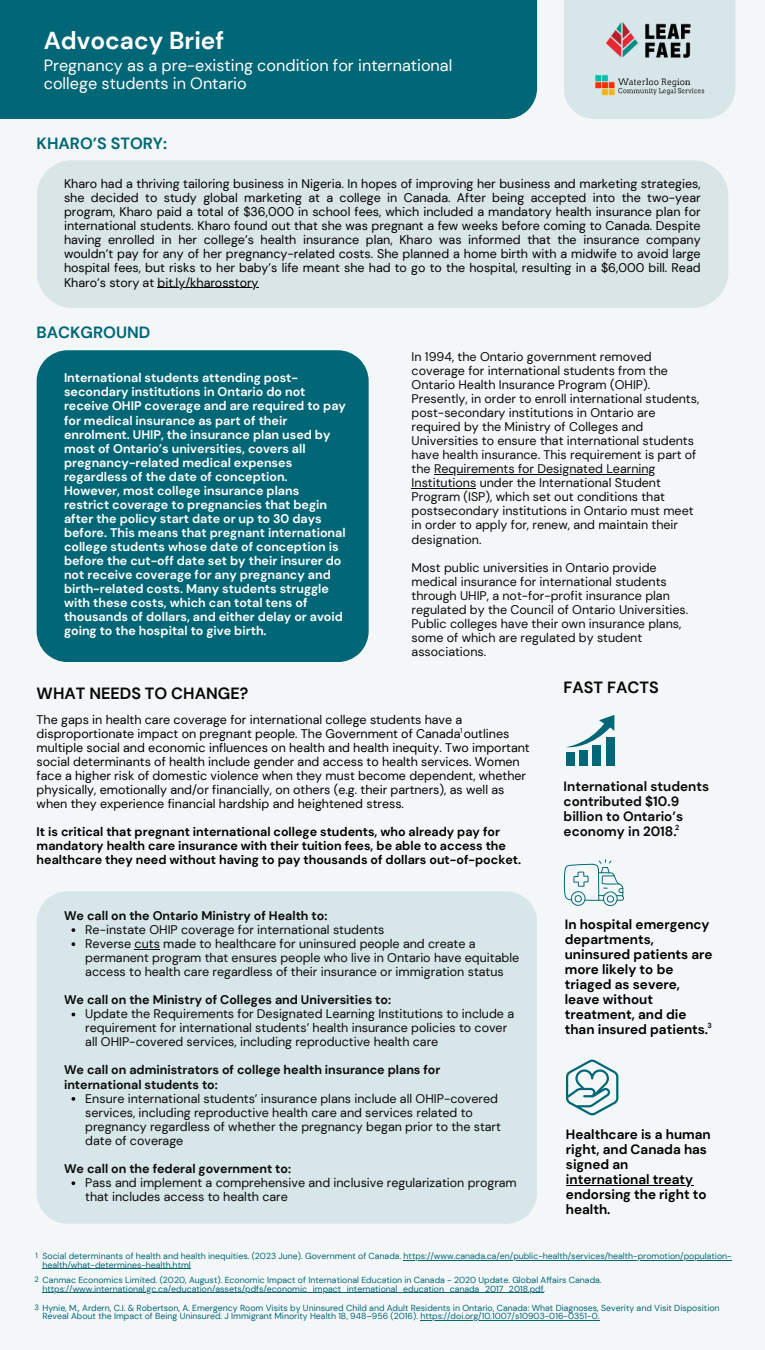
<style>
.page{position:relative;width:765px;height:1350px;background:#f4f7f8}
.page>*{position:absolute;margin:0;border:0;box-sizing:border-box;transform-origin:0 0}
.t1{font:700 24.5px "DM Sans";color:#fff}
.t2{font:16.25px/17.8px "DM Sans";color:#fff}
.t3{font:700 16.25px "DM Sans";color:#090909}
.t4{font:700 16.25px "DM Sans";color:#016776}
.t5{font:700 13.5px/15px "DM Sans";color:#000}
.t6{font:700 13.5px/15px "DM Sans";color:#090909}
.t7{font:12.5px/14px "DM Sans";color:#090909}
.t8{font:12.5px/14.1px "DM Sans";color:#000}
.t9{font:700 12.5px/14px "DM Sans";color:#fff}
.t10{font:700 12.5px/14px "DM Sans";color:#000}
.t11{font:700 12.5px/14px "DM Sans";color:#090909}
.t12{font:8.75px/8.8px "DM Sans";color:#016776}
.t13{font:7.62px "DM Sans";color:#016776}
.t14{font:700 7.38px "DM Sans";color:#090909}
.t15{font:7.38px "DM Sans";color:#090909}
</style>
<div class="page">
<div style="left:564px;top:0;width:172px;height:119px;background:#d7e6e8"></div>
<img style="left:595px;top:74px;width:110px;height:22px">
<img style="left:607px;top:23px;width:84px;height:35px">
<div style="left:37px;top:350px;width:332px;height:312px;background:#016776"></div>
<div style="left:37px;top:891px;width:500px;height:333px;background:#d7e6e8"></div>
<div style="left:566px;top:752px;width:9px;height:13px;background:#016776"></div>
<div style="left:579px;top:750px;width:9px;height:15px;background:#016776"></div>
<div style="left:592px;top:745px;width:9px;height:20px;background:#016776"></div>
<div style="left:606px;top:737px;width:8px;height:28px;background:#016776"></div>
<svg style="left:566px;top:715px;width:48px;height:33px"></svg>
<svg style="left:566px;top:1059px;width:52px;height:56px"></svg>
<svg style="left:564px;top:859px;width:60px;height:47px"></svg>
<div style="left:0;top:0;width:537px;height:119px;background:#016776"></div>
<div style="left:37px;top:160px;width:691px;height:148px;background:#dae5e8"></div>
<hr style="left:434px;top:474px;width:222px;height:1px;background:#090909">
<hr style="left:412px;top:488px;width:64px;height:1px;background:#090909">
<svg style="left:72px;top:928px;width:3px;height:4px"></svg>
<svg style="left:72px;top:942px;width:3px;height:4px"></svg>
<svg style="left:135px;top:949px;width:25px;height:1px"></svg>
<svg style="left:72px;top:1097px;width:3px;height:4px"></svg>
<svg style="left:72px;top:1181px;width:3px;height:4px"></svg>
<hr style="left:566px;top:1185px;width:127px;height:1px;background:#000">
<hr style="left:158px;top:287px;width:101px;height:1px;background:#000">
<hr style="left:42px;top:1292px;width:502px;height:1px;background:#016776">
<hr style="left:420px;top:1320px;width:179px;height:1px;background:#016776">
<hr style="left:404px;top:1260px;width:328px;height:1px;background:#016776">
<hr style="left:42px;top:1268px;width:149px;height:1px;background:#016776">
<h1 class="t1" style="left:44px;top:25px;width:182px">Advocacy Brief</h1>
<h2 class="t2" style="left:44px;top:57px;width:410px">Pregnancy as a pre-existing condition for international college students in Ontario</h2>
<h2 class="t4" style="left:37px;top:133px;width:132px">KHARO’S STORY:</h2>
<p class="t8" style="left:64px;top:177px;width:638px;text-align:justify">Kharo had a thriving tailoring business in Nigeria. In hopes of improving her business and marketing strategies, she decided to study global marketing at a college in Canada. After being accepted into the two-year program, Kharo paid a total of $36,000 in school fees, which included a mandatory health insurance plan for international students. Kharo found out that she was pregnant a few weeks before coming to Canada. Despite having enrolled in her college’s health insurance plan, Kharo was informed that the insurance company wouldn’t pay for any of her pregnancy-related costs. She planned a home birth with a midwife to avoid large hospital fees, but risks to her baby’s life meant she had to go to the hospital, resulting in a $6,000 bill. Read Kharo’s story at bit.ly/kharosstory</p>
<h2 class="t4" style="left:37px;top:322px;width:115px">BACKGROUND</h2>
<p class="t9" style="left:64px;top:371px;width:284px">International students attending post&shy;secondary institutions in Ontario do not receive OHIP coverage and are required to pay for medical insurance as part of their enrolment. UHIP, the insurance plan used by most of Ontario’s universities, covers all pregnancy-related medical expenses regardless of the date of conception.<br>However, most college insurance plans restrict coverage to pregnancies that begin after the policy start date or up to 30 days before. This means that pregnant international college students whose date of conception is before the cut-off date set by their insurer do not receive coverage for any pregnancy and birth-related costs. Many students struggle with these costs, which can total tens of thousands of dollars, and either delay or avoid going to the hospital to give birth.</p>
<h2 class="t3" style="left:37px;top:684px;width:213px">WHAT NEEDS TO CHANGE?</h2>
<p class="t7" style="left:412px;top:349px;width:289px">In 1994, the Ontario government removed coverage for international students from the Ontario Health Insurance Program (OHIP).<br>Presently, in order to enroll international students, post-secondary institutions in Ontario are required by the Ministry of Colleges and Universities to ensure that international students have health insurance. This requirement is part of the Requirements for Designated Learning Institutions under the International Student Program (ISP), which set out conditions that postsecondary institutions in Ontario must meet in order to apply for, renew, and maintain their designation.</p>
<p class="t7" style="left:412px;top:560px;width:278px">Most public universities in Ontario provide medical insurance for international students through UHIP, a not-for-profit insurance plan regulated by the Council of Ontario Universities.<br>Public colleges have their own insurance plans, some of which are regulated by student associations.</p>
<h2 class="t3" style="left:564px;top:678px;width:97px">FAST FACTS</h2>
<p class="t8" style="left:37px;top:712px;width:495px">The gaps in health care coverage for international college students have a disproportionate impact on pregnant people. The Government of Canada outlines multiple social and economic influences on health and health inequity. Two important social determinants of health include gender and access to health services. Women face a higher risk of domestic violence when they must become dependent, whether physically, emotionally and/or financially, on others (e.g. their partners), as well as when they experience financial hardship and heightened stress.</p>
<p class="t10" style="left:37px;top:825px;width:486px">It is critical that pregnant international college students, who already pay for mandatory health care insurance with their tuition fees, be able to access the healthcare they need without having to pay thousands of dollars out-of-pocket.</p>
<p class="t15" style="left:460px;top:726px;width:4px">1</p>
<p class="t11" style="left:64px;top:908px;width:265px">We call on the Ontario Ministry of Health to:</p>
<p class="t7" style="left:85px;top:922px;width:436px">Re-instate OHIP coverage for international students<br>Reverse cuts made to healthcare for uninsured people and create a permanent program that ensures people who live in Ontario have equitable access to health care regardless of their insurance or immigration status</p>
<p class="t11" style="left:64px;top:993px;width:329px">We call on the Ministry of Colleges and Universities to:</p>
<p class="t7" style="left:85px;top:1007px;width:430px">Update the Requirements for Designated Learning Institutions to include a requirement for international students’ health insurance policies to cover all OHIP-covered services, including reproductive health care</p>
<p class="t11" style="left:64px;top:1063px;width:378px">We call on administrators of college health insurance plans for international students to:</p>
<p class="t7" style="left:85px;top:1091px;width:417px">Ensure international students’ insurance plans include all OHIP-covered services, including reproductive health care and services related to pregnancy regardless of whether the pregnancy began prior to the start date of coverage</p>
<p class="t11" style="left:64px;top:1162px;width:229px">We call on the federal government to:</p>
<p class="t7" style="left:85px;top:1176px;width:433px">Pass and implement a comprehensive and inclusive regularization program that includes access to health care</p>
<p class="t6" style="left:564px;top:779px;width:147px">International students contributed $10.9 billion to Ontario’s economy in 2018.</p>
<p class="t14" style="left:675px;top:822px;width:6px">2</p>
<p class="t5" style="left:565px;top:917px;width:149px">In hospital emergency departments, uninsured patients are more likely to be triaged as severe, leave without treatment, and die than insured patients.</p>
<p class="t14" style="left:707px;top:1021px;width:6px">3</p>
<p class="t5" style="left:566px;top:1127px;width:146px">Healthcare is a human right, and Canada has signed an international treaty endorsing the right to health.</p>
<p class="t12" style="left:42px;top:1252px;width:691px">Social determinants of health and health inequities. (2023 June). Government of Canada. https://www.canada.ca/en/public-health/services/health-promotion/population&shy;health/what-determines-health.html</p>
<p class="t13" style="left:36px;top:1251px;width:4px">1</p>
<p class="t12" style="left:42px;top:1275px;width:561px">Canmac Economics Limited. (2020, August). Economic Impact of International Education in Canada - 2020 Update. Global Affairs Canada. https://www.international.gc.ca/education/assets/pdfs/economic_impact_international_education_canada_2017_2018.pdf.</p>
<p class="t13" style="left:35px;top:1274px;width:6px">2</p>
<p class="t13" style="left:34px;top:1302px;width:6px">3</p>
<p class="t12" style="left:42px;top:1303px;width:679px">Hynie, M., Ardern, C.I. &amp; Robertson, A. Emergency Room Visits by Uninsured Child and Adult Residents in Ontario, Canada: What Diagnoses, Severity and Visit Disposition<br>Reveal About the Impact of Being Uninsured. J Immigrant Minority Health 18, 948–956 (2016). https://doi.org/10.1007/s10903-016-0351-0.</p>
</div>
